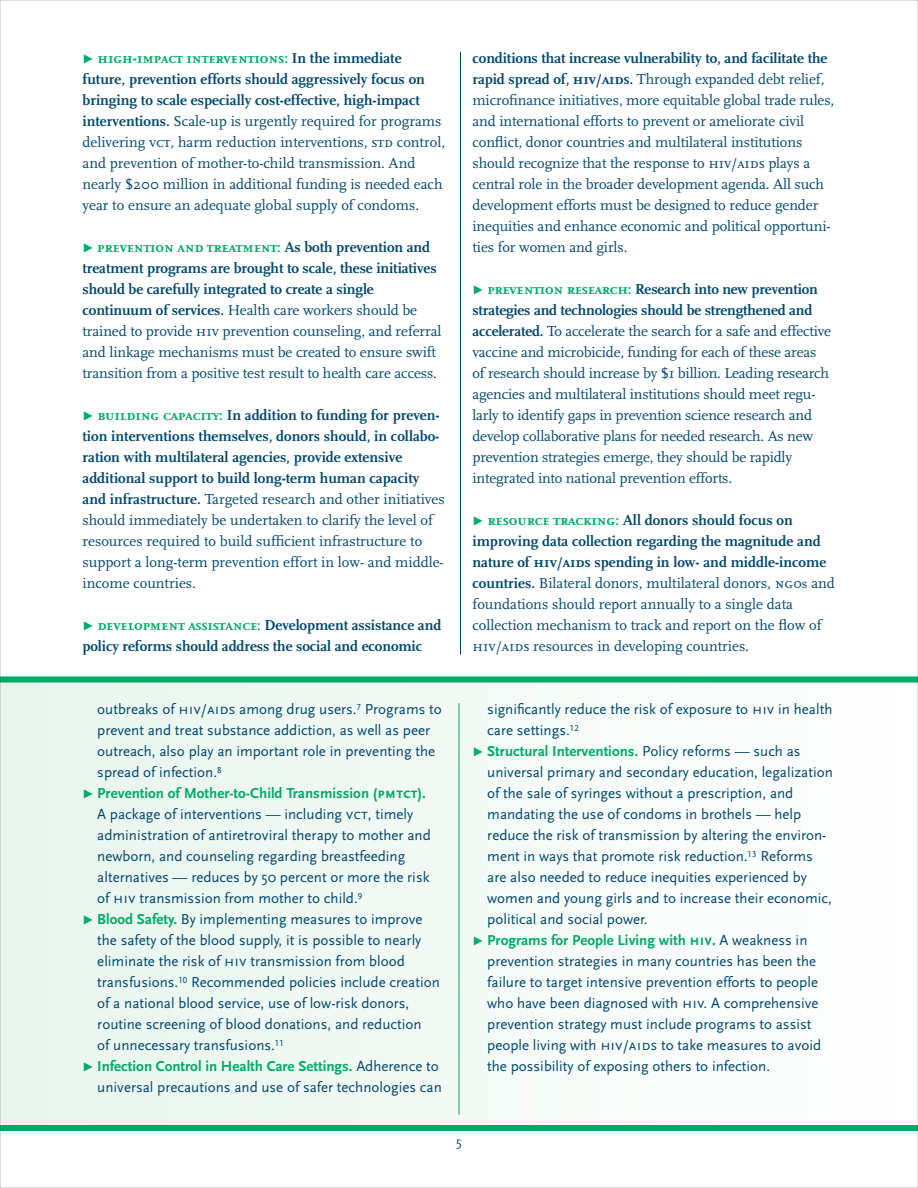
<style>
.page{position:relative;width:918px;height:1188px;background:#fff}
.page>*{position:absolute;margin:0;border:0;box-sizing:border-box;transform-origin:0 0}
.t1{font:15px/21px "Scala";letter-spacing:-.005em;color:#00476c}
.t2{font:15px "Scala Sans";color:#00476c}
.t3{font:700 15px "Scala Sans";color:#00ab66}
.t4{font:700 15px/21px "Scala";letter-spacing:-.005em;color:#00476c}
.t5{font:700 15px "Scala Caps";color:#00ab66}
.t6{font:13.5px "Scala Sans";color:#00476c}
.s1{font-family:"Scala Sans Expert";font-weight:400;font-size:18px}
.s2{font-family:"Scala"}
.s3{font-family:"Scala";color:#00476c}
.s4{font-weight:700}
.s5{font-family:"Scala Caps"}
.s6{font-family:"Scala Sans Expert";font-size:18px;color:#00ab66}
.s7{font-family:"Scala Caps";font-weight:700;color:#00ab66}
.s8{font-weight:700;color:#00ab66}
.s9{font-family:"Scala Sans Expert";font-weight:400;font-size:18px;color:#00ab66}
.s10{font-family:"Scala Caps";color:#00ab66}
.s11{font-family:"Scala Caps";font-weight:700}
.s12{font-size:13.5px}
.s13{font-family:"Scala Sans Caps"}
.s14{font-weight:400;color:#00476c}
</style>
<div class="page">
<div style="left:0;top:682px;width:918px;height:446px;background:#f3faf6"></div>
<hr style="left:460px;top:52px;width:1px;height:603px;background:#00476c">
<div style="left:0;top:676px;width:918px;height:6px;background:#00ab66"></div>
<div style="left:0;top:1125px;width:918px;height:6px;background:#00ab66"></div>
<hr style="left:459px;top:703px;width:1px;height:412px;background:#00ab66">
<p class="t5" style="left:82px;top:49px;width:321px"><span class="s1">t</span> high<span class="s2">-</span>impact interventions: <span class="s3">In the immediate</span></p>
<p class="t1" style="left:83px;top:70px;width:364px"><span class="s4">future, prevention efforts should aggressively focus on bringing to scale especially cost-effective, high-impact interventions.</span> Scale-up is urgently required for programs delivering <span class="s5">vct</span>, harm reduction interventions, <span class="s5">std</span> control, and prevention of mother-to-child transmission<span class="s5">.</span> And nearly $200 million in additional funding is needed each year to ensure an adequate global supply of condoms.</p>
<p class="t5" style="left:82px;top:238px;width:349px"><span class="s1">t</span> prevention and treatment<span class="s2">:</span> <span class="s3">As both prevention and</span></p>
<p class="t1" style="left:83px;top:259px;width:360px"><span class="s4">treatment programs are brought to scale, these initiatives should be carefully integrated to create a single continuum of services.</span> Health care workers should be trained to provide <span class="s5">hiv</span> prevention counseling, and referral and linkage mechanisms must be created to ensure swift transition from a positive test result to health care access.</p>
<p class="t1" style="left:82px;top:406px;width:364px"><span class="s6">t</span> <span class="s7">building capacity</span><span class="s8">:</span> <span class="s4">In addition to funding for preven&shy;tion interventions themselves, donors should, in collabo&shy;ration with multilateral agencies, provide extensive additional support to build long-term human capacity and infrastructure.</span> Targeted research and other initiatives should immediately be undertaken to clarify the level of resources required to build sufficient infrastructure to support a long-term prevention effort in low- and middle&shy;income countries.</p>
<p class="t4" style="left:82px;top:616px;width:360px"><span class="s9">t</span> <span class="s10">development assistance:</span> Development assistance and policy reforms should address the social and economic</p>
<p class="t1" style="left:472px;top:49px;width:363px"><span class="s4">conditions that increase vulnerability to, and facilitate the rapid spread of,</span> <span class="s11">hiv</span><span class="s4">/</span><span class="s11">aids.</span> Through expanded debt relief, microfinance initiatives, more equitable global trade rules, and international efforts to prevent or ameliorate civil conflict, donor countries and multilateral institutions should recognize that the response to <span class="s5">hiv</span>/<span class="s5">aids</span> plays a central role in the broader development agenda. All such development efforts must be designed to reduce gender inequities and enhance economic and political opportuni&shy;ties for women and girls.</p>
<p class="t1" style="left:472px;top:280px;width:360px"><span class="s6">t</span> <span class="s7">prevention research</span><span class="s8">:</span> <span class="s4">Research into new prevention strategies and technologies should be strengthened and accelerated.</span> To accelerate the search for a safe and effective vaccine and microbicide, funding for each of these areas of research should increase by $1 billion. Leading research agencies and multilateral institutions should meet regu&shy;larly to identify gaps in prevention science research and develop collaborative plans for needed research. As new prevention strategies emerge, they should be rapidly integrated into national prevention efforts.</p>
<p class="t1" style="left:472px;top:511px;width:364px"><span class="s6">t</span> <span class="s7">resource tracking</span><span class="s8">:</span> <span class="s4">All donors should focus on improving data collection regarding the magnitude and nature of</span> <span class="s11">hiv</span><span class="s4">/</span><span class="s11">aids</span> <span class="s4">spending in low- and middle-income countries.</span> Bilateral donors, multilateral donors, <span class="s5">ngo</span><span class="s12">s</span> and foundations should report annually to a single data collection mechanism to track and report on the flow of <span class="s5">hiv</span>/<span class="s5">aids</span> resources in developing countries.</p>
<p class="t2" style="left:97px;top:703px;width:346px">outbreaks of <span class="s13">hiv</span>/<span class="s13">aids</span> among drug users.<sup>7</sup> Programs to</p>
<p class="t2" style="left:97px;top:724px;width:334px">prevent and treat substance addiction, as well as peer</p>
<p class="t2" style="left:97px;top:745px;width:339px">outreach, also play an important role in preventing the</p>
<p class="t2" style="left:97px;top:766px;width:126px">spread of infection.<sup>8</sup></p>
<p class="t3" style="left:82px;top:787px;width:345px"><span class="s1">t</span> Prevention of Mother-to-Child Transmission (<span class="s13">pmtct</span>).</p>
<p class="t2" style="left:97px;top:808px;width:317px">A package of interventions — including <span class="s13">vct</span>, timely</p>
<p class="t2" style="left:97px;top:829px;width:335px">administration of antiretroviral therapy to mother and</p>
<p class="t2" style="left:97px;top:850px;width:310px">newborn, and counseling regarding breastfeeding</p>
<p class="t2" style="left:97px;top:871px;width:334px">alternatives — reduces by 50 percent or more the risk</p>
<p class="t2" style="left:97px;top:892px;width:266px">of <span class="s13">hiv</span> transmission from mother to child.<sup>9</sup></p>
<p class="t2" style="left:82px;top:913px;width:341px"><span class="s6">t</span> <span class="s8">Blood Safety.</span> By implementing measures to improve</p>
<p class="t2" style="left:97px;top:934px;width:326px">the safety of the blood supply, it is possible to nearly</p>
<p class="t2" style="left:97px;top:955px;width:309px">eliminate the risk of <span class="s13">hiv</span> transmission from blood</p>
<p class="t2" style="left:97px;top:976px;width:344px">transfusions.<sup>10</sup> Recommended policies include creation</p>
<p class="t2" style="left:97px;top:997px;width:313px">of a national blood service, use of low-risk donors,</p>
<p class="t2" style="left:97px;top:1018px;width:326px">routine screening of blood donations, and reduction</p>
<p class="t2" style="left:97px;top:1039px;width:188px">of unnecessary transfusions.<sup>11</sup></p>
<p class="t3" style="left:82px;top:1060px;width:358px"><span class="s1">t</span> Infection Control in Health Care Settings. <span class="s14">Adherence to</span></p>
<p class="t2" style="left:97px;top:1081px;width:346px">universal precautions and use of safer technologies can</p>
<p class="t2" style="left:487px;top:703px;width:347px">significantly reduce the risk of exposure to <span class="s13">hiv</span> in health</p>
<p class="t2" style="left:487px;top:724px;width:93px">care settings.<sup>12</sup></p>
<p class="t3" style="left:472px;top:745px;width:330px"><span class="s1">t</span> Structural Interventions. <span class="s14">Policy reforms — such as</span></p>
<p class="t2" style="left:487px;top:766px;width:347px">universal primary and secondary education, legalization</p>
<p class="t2" style="left:487px;top:787px;width:308px">of the sale of syringes without a prescription, and</p>
<p class="t2" style="left:487px;top:808px;width:316px">mandating the use of condoms in brothels — help</p>
<p class="t2" style="left:487px;top:829px;width:341px">reduce the risk of transmission by altering the environ-</p>
<p class="t2" style="left:487px;top:850px;width:327px">ment in ways that promote risk reduction.<sup>13</sup> Reforms</p>
<p class="t2" style="left:487px;top:871px;width:321px">are also needed to reduce inequities experienced by</p>
<p class="t2" style="left:487px;top:892px;width:346px">women and young girls and to increase their economic,</p>
<p class="t2" style="left:487px;top:913px;width:162px">political and social power.</p>
<p class="t3" style="left:472px;top:934px;width:337px"><span class="s1">t</span> Programs for People Living with <span class="s13">hiv.</span> <span class="s14">A weakness in</span></p>
<p class="t2" style="left:487px;top:955px;width:330px">prevention strategies in many countries has been the</p>
<p class="t2" style="left:487px;top:976px;width:332px">failure to target intensive prevention efforts to people</p>
<p class="t2" style="left:487px;top:997px;width:333px">who have been diagnosed with <span class="s13">hiv.</span> A comprehensive</p>
<p class="t2" style="left:487px;top:1018px;width:326px">prevention strategy must include programs to assist</p>
<p class="t2" style="left:487px;top:1039px;width:335px">people living with <span class="s13">hiv</span>/<span class="s13">aids</span> to take measures to avoid</p>
<p class="t2" style="left:487px;top:1060px;width:284px">the possibility of exposing others to infection.</p>
<p class="t6" style="left:456px;top:1136px;width:7px">5</p>
</div>
